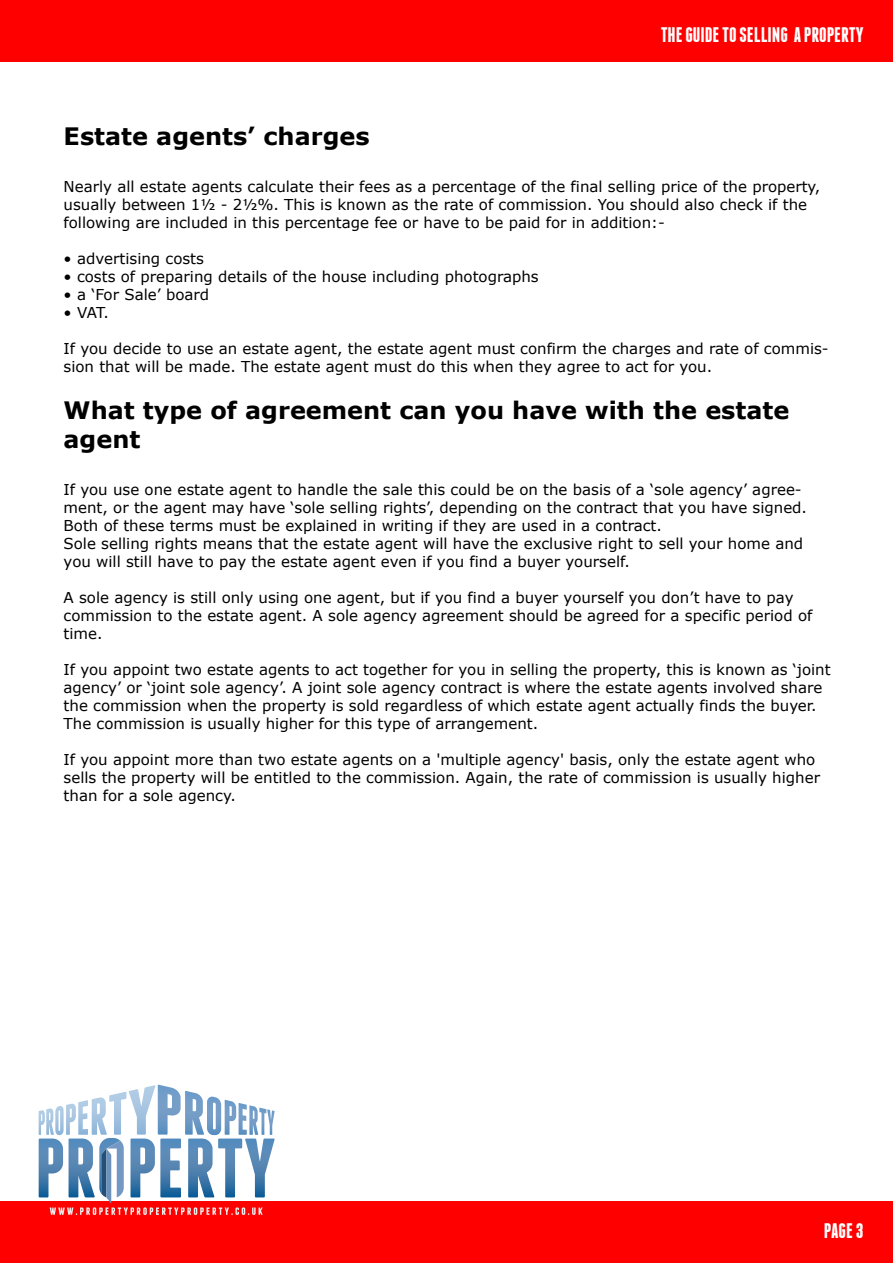
<style>
.page{position:relative;width:893px;height:1263px;background:#fff}
.page>*{position:absolute;margin:0;border:0;box-sizing:border-box;transform-origin:0 0}
.t1{font:700 24px/28.8px "Verdana";color:#000}
.t2{font:700 21px "Franchise";color:#fff}
.t3{font:15px/18px "Verdana";color:#000}
</style>
<div class="page">
<div style="left:0;top:1201px;width:893px;height:62px;background:#f00"></div>
<svg style="left:39px;top:1085px;width:236px;height:130px"></svg>
<div style="left:0;top:0;width:893px;height:62px;background:#f00"></div>
<h2 class="t2" style="left:661px;top:25px;width:204px">THE GUIDE TO SELLING A PROPERTY</h2>
<h1 class="t1" style="left:64px;top:122px;width:307px">Estate agents’ charges</h1>
<p class="t3" style="left:64px;top:177px;width:758px">Nearly all estate agents calculate their fees as a percentage of the final selling price of the property, usually between 1½ - 2½%. This is known as the rate of commission. You should also check if the following are included in this percentage fee or have to be paid for in addition:-</p>
<p class="t3" style="left:64px;top:249px;width:142px">• advertising costs</p>
<p class="t3" style="left:64px;top:267px;width:477px">• costs of preparing details of the house including photographs</p>
<p class="t3" style="left:64px;top:285px;width:147px">• a ‘For Sale’ board</p>
<p class="t3" style="left:64px;top:303px;width:47px">• VAT.</p>
<p class="t3" style="left:64px;top:339px;width:767px">If you decide to use an estate agent, the estate agent must confirm the charges and rate of commis&shy;sion that will be made. The estate agent must do this when they agree to act for you.</p>
<h1 class="t1" style="left:64px;top:395px;width:727px">What type of agreement can you have with the estate agent</h1>
<p class="t3" style="left:64px;top:480px;width:745px">If you use one estate agent to handle the sale this could be on the basis of a ‘sole agency’ agree&shy;ment, or the agent may have ‘sole selling rights’, depending on the contract that you have signed.<br>Both of these terms must be explained in writing if they are used in a contract.<br>Sole selling rights means that the estate agent will have the exclusive right to sell your home and you will still have to pay the estate agent even if you find a buyer yourself.</p>
<p class="t3" style="left:64px;top:588px;width:750px">A sole agency is still only using one agent, but if you find a buyer yourself you don’t have to pay commission to the estate agent. A sole agency agreement should be agreed for a specific period of time.</p>
<p class="t3" style="left:64px;top:660px;width:769px">If you appoint two estate agents to act together for you in selling the property, this is known as ‘joint agency’ or ‘joint sole agency’. A joint sole agency contract is where the estate agents involved share the commission when the property is sold regardless of which estate agent actually finds the buyer.<br>The commission is usually higher for this type of arrangement.</p>
<p class="t3" style="left:64px;top:750px;width:758px">If you appoint more than two estate agents on a 'multiple agency' basis, only the estate agent who sells the property will be entitled to the commission. Again, the rate of commission is usually higher than for a sole agency.</p>
<h2 class="t2" style="left:824px;top:1221px;width:41px">PAGE 3</h2>
</div>
